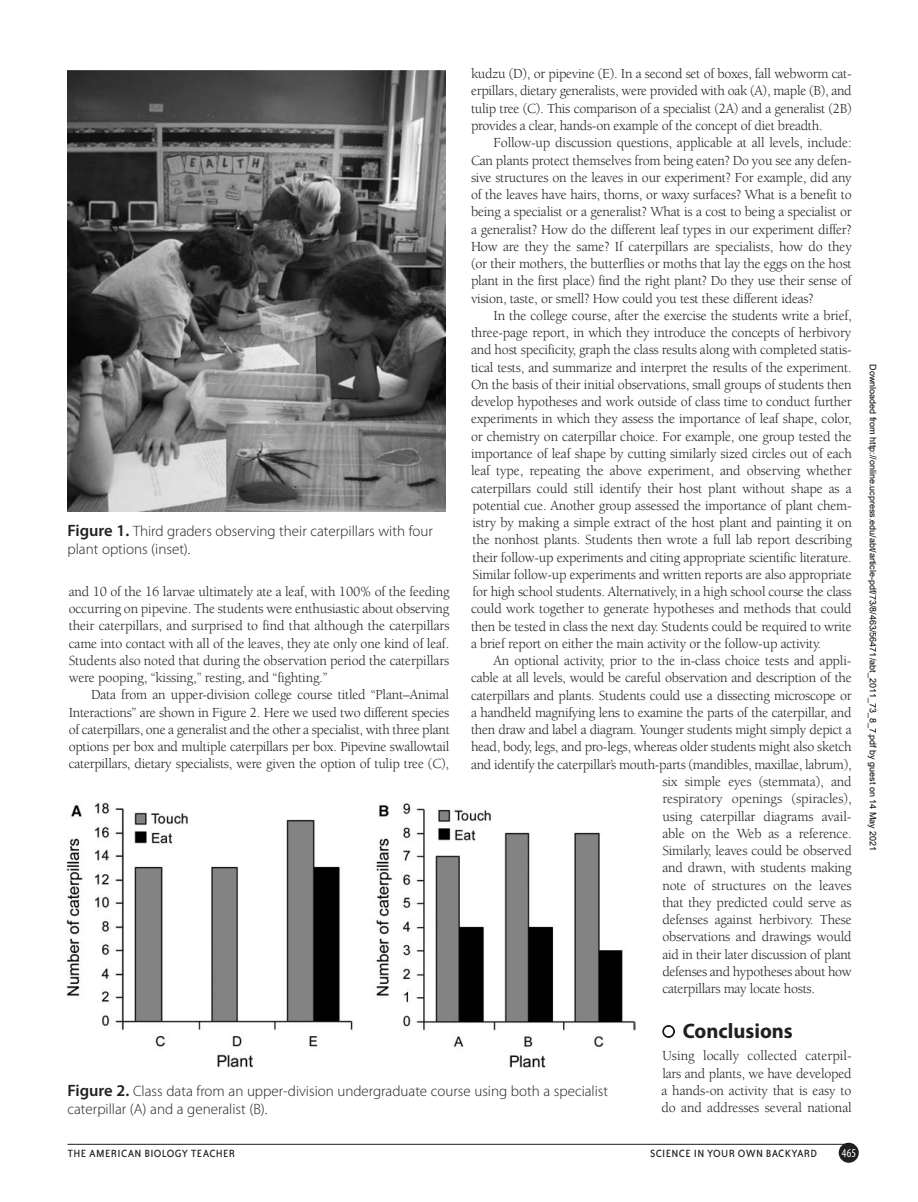
<style>
.page{position:relative;width:918px;height:1202px;background:#fff}
.page>*{position:absolute;margin:0;border:0;box-sizing:border-box;transform-origin:0 0}
.t1{font:700 21px "Myriad Pro";color:#231f20}
.t2{font:300 15px/18px "Myriad Pro";color:#231f20}
.t3{font:14.25px/17.2px "Berkeley";letter-spacing:-.015em;color:#231f20;text-align:justify}
.t4{font:12px "Bailey Sans ITC";letter-spacing:.03em;color:#231f20}
.t5{font:condensed 12px "Myriad Pro";color:#fff}
.t6{font:9px "Arial";color:#000}
.s1{font-family:"Universal Newswith Comm Pi";font-weight:400;font-size:12.75px}
.s2{font-weight:600;font-size:16.5px}
</style>
<div class="page">
<div style="left:839px;top:1142px;width:20px;height:20px;background:#231f20;border-radius:50%"></div>
<hr style="left:68px;top:1143px;width:779px;height:1px;background:#231f20">
<svg style="left:663px;top:1025px;width:12px;height:12px"></svg>
<img style="left:68px;top:71px;width:378px;height:440px">
<img style="left:67px;top:802px;width:568px;height:266px">
<p class="t3" style="left:471px;top:65px;width:382px">kudzu (D), or pipevine (E). In a second set of boxes, fall webworm cat&shy;erpillars, dietary generalists, were provided with oak (A), maple (B), and tulip tree (C). This comparison of a specialist (2A) and a generalist (2B) provides a clear, hands-on example of the concept of diet breadth.</p>
<p class="t3" style="left:471px;top:134px;width:382px;text-indent:22px">Follow-up discussion questions, applicable at all levels, include:<br>Can plants protect themselves from being eaten? Do you see any defen&shy;sive structures on the leaves in our experiment? For example, did any of the leaves have hairs, thorns, or waxy surfaces? What is a benefit to being a specialist or a generalist? What is a cost to being a specialist or a generalist? How do the different leaf types in our experiment differ?<br>How are they the same? If caterpillars are specialists, how do they (or their mothers, the butterflies or moths that lay the eggs on the host plant in the first place) find the right plant? Do they use their sense of vision, taste, or smell? How could you test these different ideas?</p>
<p class="t3" style="left:471px;top:307px;width:382px;text-indent:22px">In the college course, after the exercise the students write a brief, three-page report, in which they introduce the concepts of herbivory and host specificity, graph the class results along with completed statis&shy;tical tests, and summarize and interpret the results of the experiment.<br>On the basis of their initial observations, small groups of students then develop hypotheses and work outside of class time to conduct further experiments in which they assess the importance of leaf shape, color, or chemistry on caterpillar choice. For example, one group tested the importance of leaf shape by cutting similarly sized circles out of each leaf type, repeating the above experiment, and observing whether caterpillars could still identify their host plant without shape as a potential cue. Another group assessed the importance of plant chem&shy;istry by making a simple extract of the host plant and painting it on the nonhost plants. Students then wrote a full lab report describing their follow-up experiments and citing appropriate scientific literature.<br>Similar follow-up experiments and written reports are also appropriate for high school students. Alternatively, in a high school course the class could work together to generate hypotheses and methods that could then be tested in class the next day. Students could be required to write a brief report on either the main activity or the follow-up activity.</p>
<p class="t3" style="left:494px;top:652px;width:359px">An optional activity, prior to the in-class choice tests and appli-</p>
<p class="t3" style="left:471px;top:669px;width:382px">cable at all levels, would be careful observation and description of the</p>
<p class="t3" style="left:471px;top:687px;width:382px">caterpillars and plants. Students could use a dissecting microscope or</p>
<p class="t3" style="left:471px;top:704px;width:382px">a handheld magnifying lens to examine the parts of the caterpillar, and</p>
<p class="t3" style="left:471px;top:721px;width:382px">then draw and label a diagram. Younger students might simply depict a</p>
<p class="t3" style="left:471px;top:738px;width:382px">head, body, legs, and pro-legs, whereas older students might also sketch</p>
<p class="t3" style="left:471px;top:756px;width:382px">and identify the caterpillar’s mouth-parts (mandibles, maxillae, labrum),</p>
<p class="t3" style="left:662px;top:773px;width:191px">six simple eyes (stemmata), and</p>
<p class="t3" style="left:662px;top:790px;width:191px">respiratory openings (spiracles),</p>
<p class="t3" style="left:662px;top:807px;width:191px">using caterpillar diagrams avail-</p>
<p class="t3" style="left:662px;top:825px;width:191px">able on the Web as a reference.</p>
<p class="t3" style="left:662px;top:842px;width:191px">Similarly, leaves could be observed</p>
<p class="t3" style="left:662px;top:859px;width:191px">and drawn, with students making</p>
<p class="t3" style="left:662px;top:876px;width:191px">note of structures on the leaves</p>
<p class="t3" style="left:662px;top:894px;width:191px">that they predicted could serve as</p>
<p class="t3" style="left:662px;top:911px;width:191px">defenses against herbivory. These</p>
<p class="t3" style="left:662px;top:928px;width:191px">observations and drawings would</p>
<p class="t3" style="left:662px;top:945px;width:191px">aid in their later discussion of plant</p>
<p class="t3" style="left:662px;top:963px;width:191px">defenses and hypotheses about how</p>
<p class="t3" style="left:662px;top:980px;width:154px">caterpillars may locate hosts.</p>
<h1 class="t1" style="left:662px;top:1019px;width:132px"><span class="s1">J</span> Conclusions</h1>
<p class="t3" style="left:662px;top:1047px;width:192px">Using locally collected caterpil&shy;lars and plants, we have developed a hands-on activity that is easy to do and addresses several national</p>
<p class="t2" style="left:67px;top:522px;width:367px"><span class="s2">Figure 1.</span> Third graders observing their caterpillars with four plant options (inset).</p>
<p class="t3" style="left:69px;top:583px;width:382px">and 10 of the 16 larvae ultimately ate a leaf, with 100% of the feeding occurring on pipevine. The students were enthusiastic about observing their caterpillars, and surprised to find that although the caterpillars came into contact with all of the leaves, they ate only one kind of leaf.<br>Students also noted that during the observation period the caterpillars were pooping, “kissing,” resting, and “fighting.”</p>
<p class="t3" style="left:69px;top:686px;width:383px;text-indent:22px">Data from an upper-division college course titled “Plant–Animal Interactions” are shown in Figure 2. Here we used two different species of caterpillars, one a generalist and the other a specialist, with three plant options per box and multiple caterpillars per box. Pipevine swallowtail caterpillars, dietary specialists, were given the option of tulip tree (C),</p>
<p class="t2" style="left:67px;top:1082px;width:542px"><span class="s2">Figure 2.</span> Class data from an upper-division undergraduate course using both a specialist caterpillar (A) and a generalist (B).</p>
<p class="t6" style="left:877px;top:364px;width:488px;rotate:90deg">Downloaded from http://online.ucpress.edu/abt/article-pdf/73/8/463/56471/abt_2011_73_8_7.pdf by guest on 14 May 2021</p>
<p class="t4" style="left:68px;top:1146px;width:169px">THE AMERICAN BIOLOGY TEACHER</p>
<p class="t4" style="left:650px;top:1146px;width:169px">SCIENCE IN YOUR OWN BACKYARD</p>
<p class="t5" style="left:842px;top:1146px;width:16px">465</p>
</div>
